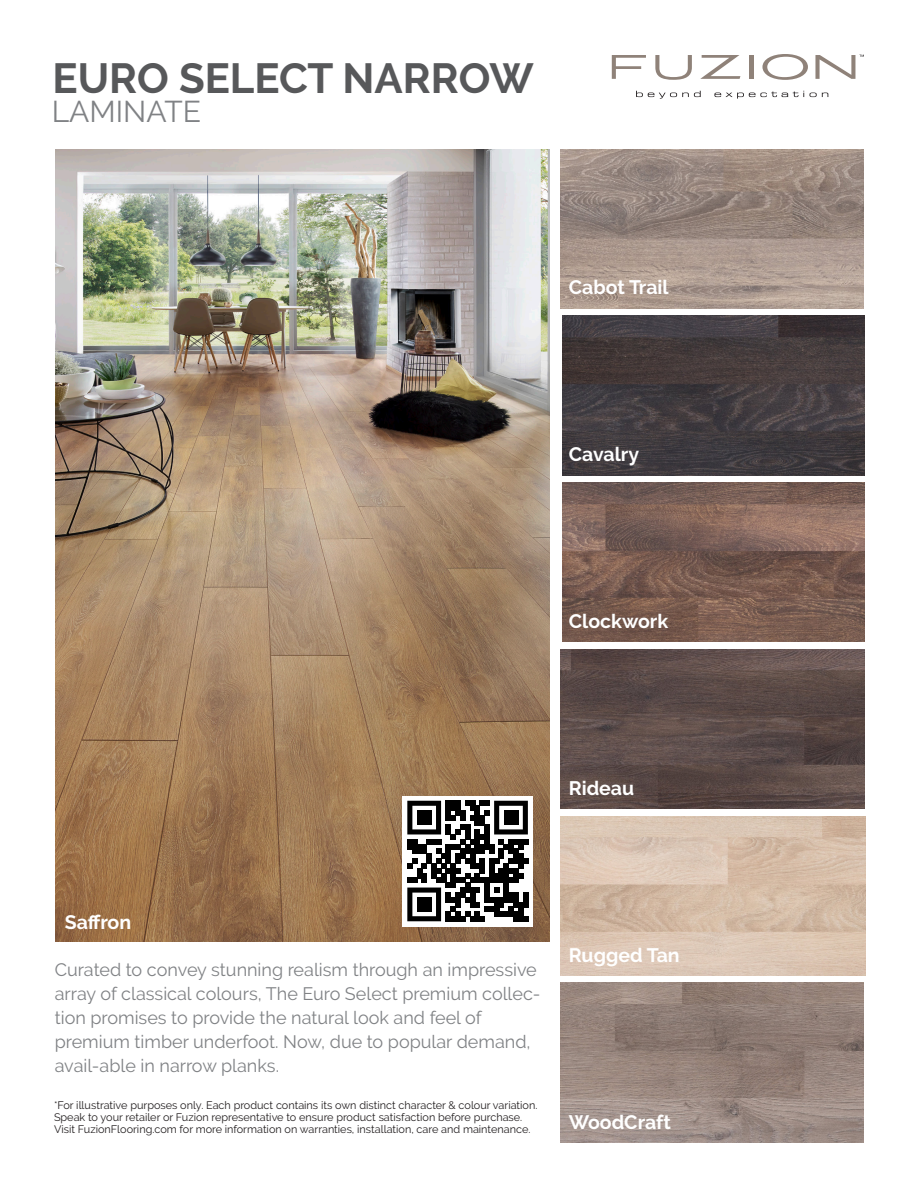
<style>
.page{position:relative;width:918px;height:1188px;background:#fff}
.page>*{position:absolute;margin:0;border:0;box-sizing:border-box;transform-origin:0 0}
.t1{font:700 42px "Raleway";color:#57585a}
.t2{font:30px "Raleway";color:#808285}
.t3{font:700 19.5px "Raleway";color:#fff}
.t4{font:18px/24px "Raleway";color:#808285}
.t5{font:10.8px/12px "Raleway";color:#231f20}
</style>
<div class="page">
<svg style="left:612px;top:55px;width:34px;height:24px"></svg>
<svg style="left:655px;top:55px;width:37px;height:25px"></svg>
<svg style="left:700px;top:55px;width:40px;height:24px"></svg>
<hr style="left:750px;top:55px;width:4px;height:24px;background:#8f8279">
<svg style="left:762px;top:54px;width:46px;height:26px"></svg>
<svg style="left:815px;top:55px;width:49px;height:24px"></svg>
<svg style="left:636px;top:91px;width:65px;height:8px"></svg>
<svg style="left:714px;top:91px;width:90px;height:8px"></svg>
<svg style="left:810px;top:93px;width:18px;height:4px"></svg>
<img style="left:560px;top:649px;width:305px;height:160px">
<img style="left:562px;top:483px;width:303px;height:159px">
<img style="left:562px;top:316px;width:303px;height:159px">
<img style="left:56px;top:149px;width:493px;height:793px">
<img style="left:560px;top:149px;width:304px;height:159px">
<img style="left:561px;top:816px;width:305px;height:159px">
<img style="left:561px;top:983px;width:303px;height:159px">
<div style="left:403px;top:796px;width:130px;height:130px;background:#fff"></div>
<svg style="left:407px;top:801px;width:121px;height:121px"></svg>
<div style="left:417px;top:810px;width:14px;height:15px;background:#000"></div>
<div style="left:504px;top:810px;width:14px;height:15px;background:#000"></div>
<div style="left:417px;top:897px;width:14px;height:15px;background:#000"></div>
<p class="t1" style="left:52px;top:55px;width:483px">EURO SELECT NARROW</p>
<p class="t2" style="left:52px;top:94px;width:151px">LAMINATE</p>
<p class="t3" style="left:569px;top:276px;width:101px">Cabot Trail</p>
<p class="t3" style="left:569px;top:443px;width:72px">Cavalry</p>
<p class="t3" style="left:569px;top:610px;width:101px">Clockwork</p>
<p class="t3" style="left:569px;top:777px;width:67px">Rideau</p>
<p class="t3" style="left:65px;top:911px;width:68px">Saffron</p>
<p class="t4" style="left:55px;top:958px;width:487px">Curated to convey stunning realism through an impressive array of classical colours, The Euro Select premium collec&shy;tion promises to provide the natural look and feel of premium timber underfoot. Now, due to popular demand, avail-able in narrow planks.</p>
<p class="t5" style="left:54px;top:1100px;width:485px">*For illustrative purposes only. Each product contains its own distinct character &amp; colour variation.<br>Speak to your retailer or Fuzion representative to ensure product satisfaction before purchase.<br>Visit FuzionFlooring.com for more information on warranties, installation, care and maintenance.</p>
<p class="t3" style="left:569px;top:944px;width:112px">Rugged Tan</p>
<p class="t3" style="left:569px;top:1111px;width:104px">WoodCraft</p>
</div>
